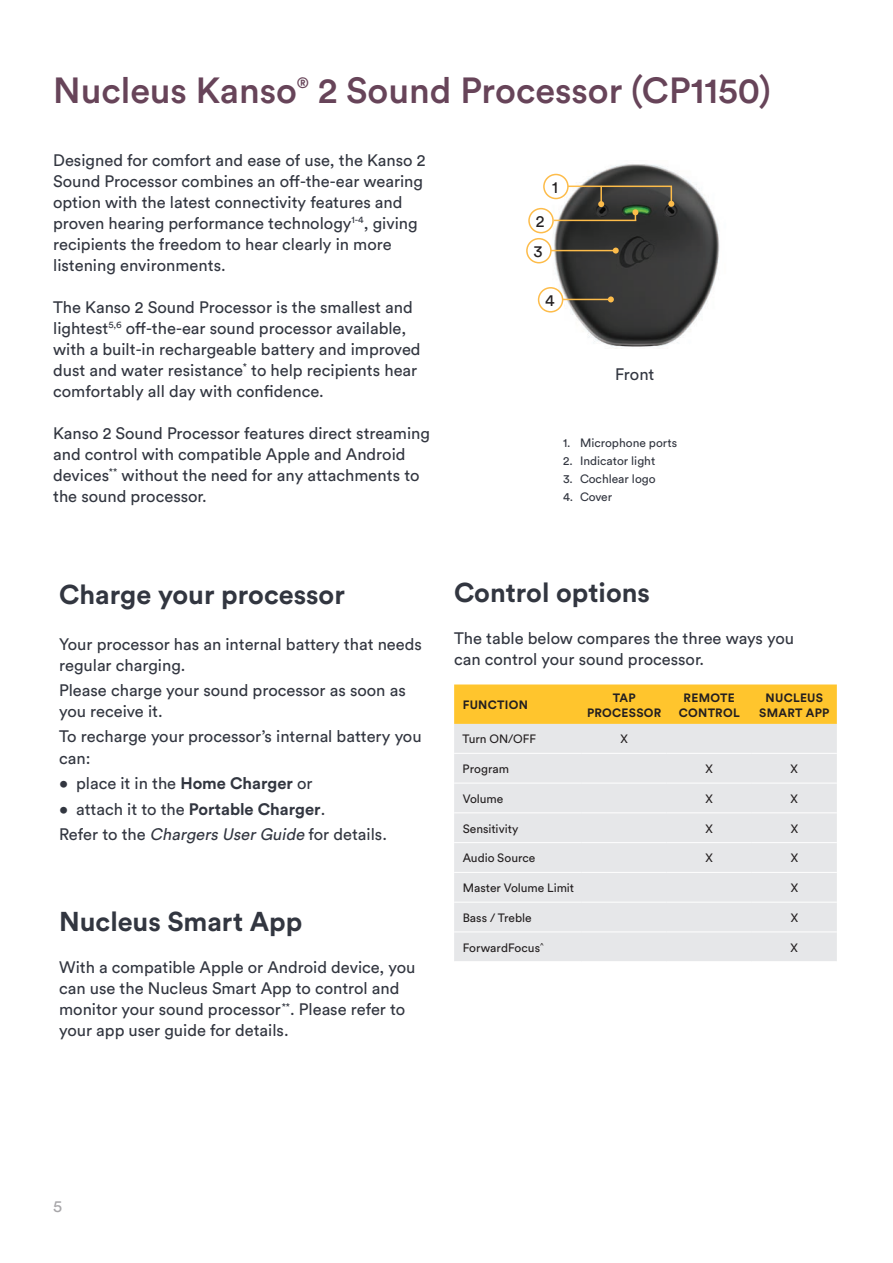
<style>
.page{position:relative;width:893px;height:1263px;background:#fff}
.page>*{position:absolute;margin:0;border:0;box-sizing:border-box;transform-origin:0 0}
.t1{font:500 36px "Circular Std";color:#674459}
.t2{font:700 27px "Circular Std";color:#323640}
.t3{font:16.5px/21px "Circular Std";color:#323640}
.Body_Copy_Centred{font:16.5px "Circular Std";color:#231f20}
.t4{font:16.5px "Circular Std";color:#a7a6a9}
.t5{font:500 14.85px "Circular Std";color:#674459}
.t6{font:12px "Circular Std";color:#231f20}
.t7{font:12px "Circular Std";color:#323640}
.t8{font:700 12px/15px "Circular Std";letter-spacing:.02em;color:#231f20;text-align:center}
.s1{font-weight:700}
.s2{font-style:italic}
</style>
<div class="page">
<img style="left:541px;top:164px;width:179px;height:185px">
<hr style="left:554px;top:220px;width:82px;height:1px;background:#fdbc4a">
<svg style="left:561px;top:185px;width:113px;height:36px;background:#535041"></svg>
<hr style="left:559px;top:299px;width:52px;height:1px;background:#fdbc4a">
<svg style="left:608px;top:296px;width:6px;height:6px"></svg>
<div style="left:544px;top:174px;width:24px;height:24px;background:#fff;border-radius:50%"></div>
<div style="left:543px;top:174px;width:26px;height:25px;border:2px solid #fdbc4a;border-radius:50%"></div>
<div style="left:529px;top:209px;width:24px;height:24px;background:#fff;border-radius:50%"></div>
<div style="left:528px;top:208px;width:26px;height:25px;border:2px solid #fdbc4a;border-radius:50%"></div>
<div style="left:539px;top:288px;width:24px;height:24px;background:#fff;border-radius:50%"></div>
<div style="left:538px;top:287px;width:25px;height:26px;border:2px solid #fdbc4a;border-radius:50%"></div>
<hr style="left:546px;top:250px;width:70px;height:1px;background:#fdbc4a">
<svg style="left:613px;top:248px;width:6px;height:6px"></svg>
<div style="left:527px;top:239px;width:24px;height:24px;background:#fff;border-radius:50%"></div>
<div style="left:526px;top:238px;width:26px;height:25px;border:2px solid #fdbc4a;border-radius:50%"></div>
<div style="left:454px;top:684px;width:383px;height:40px;background:#ffc52d"></div>
<div style="left:454px;top:724px;width:383px;height:237px;background:#e6e7e9"></div>
<hr style="left:454px;top:753px;width:128px;height:1px;background:#fff">
<hr style="left:582px;top:753px;width:85px;height:1px;background:#fff">
<hr style="left:667px;top:753px;width:85px;height:1px;background:#fff">
<hr style="left:752px;top:753px;width:85px;height:1px;background:#fff">
<hr style="left:454px;top:783px;width:128px;height:1px;background:#fff">
<hr style="left:582px;top:783px;width:85px;height:1px;background:#fff">
<hr style="left:667px;top:783px;width:85px;height:1px;background:#fff">
<hr style="left:752px;top:783px;width:85px;height:1px;background:#fff">
<hr style="left:454px;top:812px;width:128px;height:1px;background:#fff">
<hr style="left:582px;top:812px;width:85px;height:1px;background:#fff">
<hr style="left:667px;top:812px;width:85px;height:1px;background:#fff">
<hr style="left:752px;top:812px;width:85px;height:1px;background:#fff">
<hr style="left:454px;top:842px;width:128px;height:1px;background:#fff">
<hr style="left:582px;top:842px;width:85px;height:1px;background:#fff">
<hr style="left:667px;top:842px;width:85px;height:1px;background:#fff">
<hr style="left:752px;top:842px;width:85px;height:1px;background:#fff">
<hr style="left:454px;top:872px;width:128px;height:1px;background:#fff">
<hr style="left:582px;top:872px;width:85px;height:1px;background:#fff">
<hr style="left:667px;top:872px;width:85px;height:1px;background:#fff">
<hr style="left:752px;top:872px;width:85px;height:1px;background:#fff">
<hr style="left:454px;top:902px;width:128px;height:1px;background:#fff">
<hr style="left:582px;top:902px;width:85px;height:1px;background:#fff">
<hr style="left:667px;top:902px;width:85px;height:1px;background:#fff">
<hr style="left:752px;top:902px;width:85px;height:1px;background:#fff">
<hr style="left:454px;top:931px;width:128px;height:1px;background:#fff">
<hr style="left:582px;top:931px;width:85px;height:1px;background:#fff">
<hr style="left:667px;top:931px;width:85px;height:1px;background:#fff">
<hr style="left:752px;top:931px;width:85px;height:1px;background:#fff">
<p class="t1" style="left:53px;top:67px;width:245px">Nucleus Kanso</p>
<p class="t5" style="left:297px;top:74px;width:14px">®</p>
<p class="t1" style="left:318px;top:67px;width:454px">2 Sound Processor (CP1150)</p>
<p class="t3" style="left:53px;top:149px;width:374px">Designed for comfort and ease of use, the Kanso 2<br>Sound Processor combines an off-the-ear wearing option with the latest connectivity features and proven hearing performance technology<sup>1-4</sup>, giving recipients the freedom to hear clearly in more listening environments.</p>
<p class="t3" style="left:53px;top:296px;width:369px">The Kanso 2 Sound Processor is the smallest and lightest<sup>5,6</sup> off-the-ear sound processor available, with a built-in rechargeable battery and improved dust and water resistance<sup>*</sup> to help recipients hear comfortably all day with confidence.</p>
<p class="t3" style="left:53px;top:422px;width:378px">Kanso 2 Sound Processor features direct streaming and control with compatible Apple and Android devices<sup>**</sup> without the need for any attachments to the sound processor.</p>
<p class="Body_Copy_Centred" style="left:552px;top:177px;width:7px">1</p>
<p class="Body_Copy_Centred" style="left:536px;top:211px;width:10px">2</p>
<p class="Body_Copy_Centred" style="left:534px;top:242px;width:11px">3</p>
<p class="Body_Copy_Centred" style="left:545px;top:291px;width:11px">4</p>
<p class="t3" style="left:615px;top:363px;width:41px">Front</p>
<p class="t7" style="left:563px;top:436px;width:116px">1. Microphone ports</p>
<p class="t7" style="left:563px;top:454px;width:94px">2. Indicator light</p>
<p class="t7" style="left:563px;top:472px;width:94px">3. Cochlear logo</p>
<p class="t7" style="left:563px;top:490px;width:51px">4. Cover</p>
<p class="t2" style="left:59px;top:577px;width:287px">Charge your processor</p>
<p class="t3" style="left:59px;top:633px;width:364px">Your processor has an internal battery that needs regular charging.</p>
<p class="t3" style="left:59px;top:680px;width:348px">Please charge your sound processor as soon as you receive it.</p>
<p class="t3" style="left:59px;top:725px;width:364px;line-height:21.6px">To recharge your processor’s internal battery you can:</p>
<p class="t3" style="left:59px;top:773px;width:255px">• place it in the <span class="s1">Home Charger</span> or</p>
<p class="t3" style="left:59px;top:798px;width:268px">• attach it to the <span class="s1">Portable Charger</span>.</p>
<p class="t3" style="left:59px;top:824px;width:329px">Refer to the <span class="s2">Chargers UserGuide</span> for details.</p>
<p class="t2" style="left:59px;top:904px;width:245px">Nucleus Smart App</p>
<p class="t3" style="left:59px;top:957px;width:358px">With a compatible Apple or Android device, you can use the Nucleus Smart App to control and monitor your sound processor<sup>**</sup>. Please refer to your app user guide for details.</p>
<p class="t2" style="left:454px;top:575px;width:197px">Control options</p>
<p class="t3" style="left:454px;top:628px;width:342px">The table below compares the three ways you can control your sound processor.</p>
<p class="t8" style="left:463px;top:697px;width:67px">FUNCTION</p>
<p class="t8" style="left:587px;top:690px;width:76px">TAP<br>PROCESSOR</p>
<p class="t8" style="left:679px;top:690px;width:62px">REMOTE<br>CONTROL</p>
<p class="t8" style="left:759px;top:690px;width:72px">NUCLEUS<br>SMART APP</p>
<p class="t6" style="left:463px;top:732px;width:75px">Turn ON/OFF</p>
<p class="t6" style="left:620px;top:732px;width:9px">X</p>
<p class="t6" style="left:463px;top:761px;width:48px">Program</p>
<p class="t6" style="left:706px;top:761px;width:9px">X</p>
<p class="t6" style="left:791px;top:761px;width:9px">X</p>
<p class="t6" style="left:463px;top:791px;width:42px">Volume</p>
<p class="t6" style="left:706px;top:791px;width:9px">X</p>
<p class="t6" style="left:791px;top:791px;width:9px">X</p>
<p class="t6" style="left:463px;top:821px;width:57px">Sensitivity</p>
<p class="t6" style="left:706px;top:821px;width:9px">X</p>
<p class="t6" style="left:791px;top:821px;width:9px">X</p>
<p class="t6" style="left:463px;top:851px;width:74px">Audio Source</p>
<p class="t6" style="left:706px;top:851px;width:9px">X</p>
<p class="t6" style="left:791px;top:851px;width:9px">X</p>
<p class="t6" style="left:463px;top:881px;width:113px">Master Volume Limit</p>
<p class="t6" style="left:791px;top:881px;width:9px">X</p>
<p class="t6" style="left:463px;top:910px;width:71px">Bass / Treble</p>
<p class="t6" style="left:791px;top:910px;width:9px">X</p>
<p class="t6" style="left:463px;top:940px;width:83px">ForwardFocus<sup>^</sup></p>
<p class="t6" style="left:791px;top:940px;width:9px">X</p>
<p class="t4" style="left:53px;top:1196px;width:11px">5</p>
</div>
